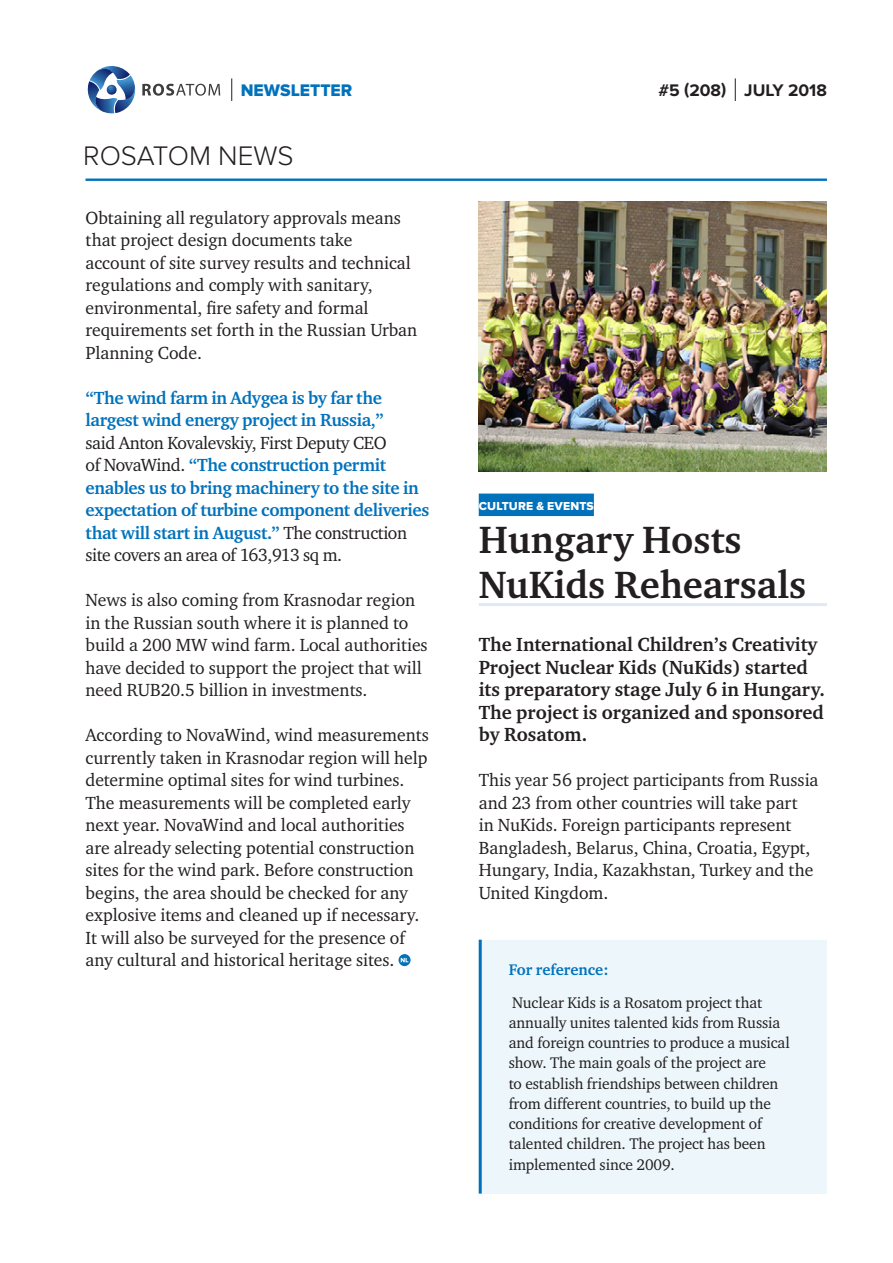
<style>
.page{position:relative;width:893px;height:1263px;background:#fff}
.page>*{position:absolute;margin:0;border:0;box-sizing:border-box;transform-origin:0 0}
.t1{font:700 39px/45px "Charter ITC";color:#231f20}
.t2{font:300 27.9px "Proxima Nova";color:#231f20}
.lead{font:700 19.5px/22.5px "Charter ITC";color:#231f20}
.t3{font:18px/22.5px "Charter ITC";color:#231f20}
.t4{font:700 18px/22.5px "Charter ITC";letter-spacing:-.02em;color:#0072bc}
.t5{font:700 17.4px "Proxima Nova";color:#231f20}
.t6{font:17.4px "Proxima Nova Extrabld";color:#0072bc}
.t7{font:15.75px/20.2px "Charter ITC";letter-spacing:-.005em;color:#231f20}
.t8{font:700 15.75px "Charter ITC";color:#0072bc}
.rubric{font:12px "Proxima Nova Extrabld";letter-spacing:.015em;color:#fff}
.s1{font-weight:400;color:#231f20}
</style>
<div class="page">
<hr style="left:86px;top:179px;width:741px;height:2px;background:#0072bc">
<svg style="left:87px;top:66px;width:49px;height:48px"></svg>
<svg style="left:142px;top:84px;width:78px;height:12px"></svg>
<svg style="left:735px;top:78px;width:1px;height:23px"></svg>
<svg style="left:231px;top:78px;width:1px;height:23px"></svg>
<svg style="left:399px;top:954px;width:12px;height:12px"></svg>
<img style="left:479px;top:201px;width:348px;height:270px">
<div style="left:479px;top:494px;width:115px;height:22px;background:#0072bc"></div>
<hr style="left:479px;top:603px;width:348px;height:3px;background:#e1e9f6">
<div style="left:479px;top:940px;width:348px;height:253px;background:#edf7fb"></div>
<hr style="left:479px;top:940px;width:3px;height:253px;background:#0072bc">
<p class="t6" style="left:241px;top:80px;width:113px">NEWSLETTER</p>
<p class="t5" style="left:658px;top:80px;width:170px">#5 (208) JULY 2018</p>
<p class="t2" style="left:83px;top:140px;width:212px">ROSATOM NEWS</p>
<p class="t3" style="left:86px;top:206px;width:333px">Obtaining all regulatory approvals means that project design documents take<br>account of site survey results and technical regulations and comply with sanitary, environmental, fire safety and formal requirements set forth in the Russian Urban Planning Code.</p>
<p class="t4" style="left:86px;top:386px;width:345px">“The wind farm in Adygea is by far the largest wind energy project in Russia,”<br><span class="s1">said Anton Kovalevskiy, First Deputy CEO<br>of NovaWind.</span> “The construction permit enables us to bring machinery to the site in expectation of turbine component deliveries that will start in August.” <span class="s1">The construction site covers an area of 163,913 sq m.</span></p>
<p class="t3" style="left:86px;top:589px;width:344px">News is also coming from Krasnodar region in the Russian south where it is planned to build a 200 MW wind farm. Local authorities have decided to support the project that will need RUB20.5 billion in investments.</p>
<p class="t3" style="left:86px;top:724px;width:345px">According to NovaWind, wind measurements currently taken in Krasnodar region will help determine optimal sites for wind turbines.<br>The measurements will be completed early next year. NovaWind and local authorities are already selecting potential construction sites for the wind park. Before construction begins, the area should be checked for any explosive items and cleaned up if necessary.<br>It will also be surveyed for the presence of any cultural and historical heritage sites.</p>
<p class="rubric" style="left:479px;top:499px;width:117px">CULTURE &amp; EVENTS</p>
<p class="t1" style="left:479px;top:517px;width:329px">Hungary Hosts<br>NuKids Rehearsals</p>
<p class="lead" style="left:479px;top:633px;width:348px">The International Children’s Creativity Project Nuclear Kids (NuKids) started its preparatory stage July 6 in Hungary.<br>The project is organized and sponsored by Rosatom.</p>
<p class="t3" style="left:479px;top:769px;width:341px">This year 56 project participants from Russia and 23 from other countries will take part<br>in NuKids. Foreign participants represent Bangladesh, Belarus, China, Croatia, Egypt, Hungary, India, Kazakhstan, Turkey and the United Kingdom.</p>
<p class="t8" style="left:509px;top:960px;width:101px">For reference:</p>
<p class="t7" style="left:509px;top:992px;width:282px">Nuclear Kids is a Rosatom project that annually unites talented kids from Russia and foreign countries to produce a musical show. The main goals of the project are<br>to establish friendships between children from different countries, to build up the conditions for creative development of talented children. The project has been implemented since 2009.</p>
</div>
